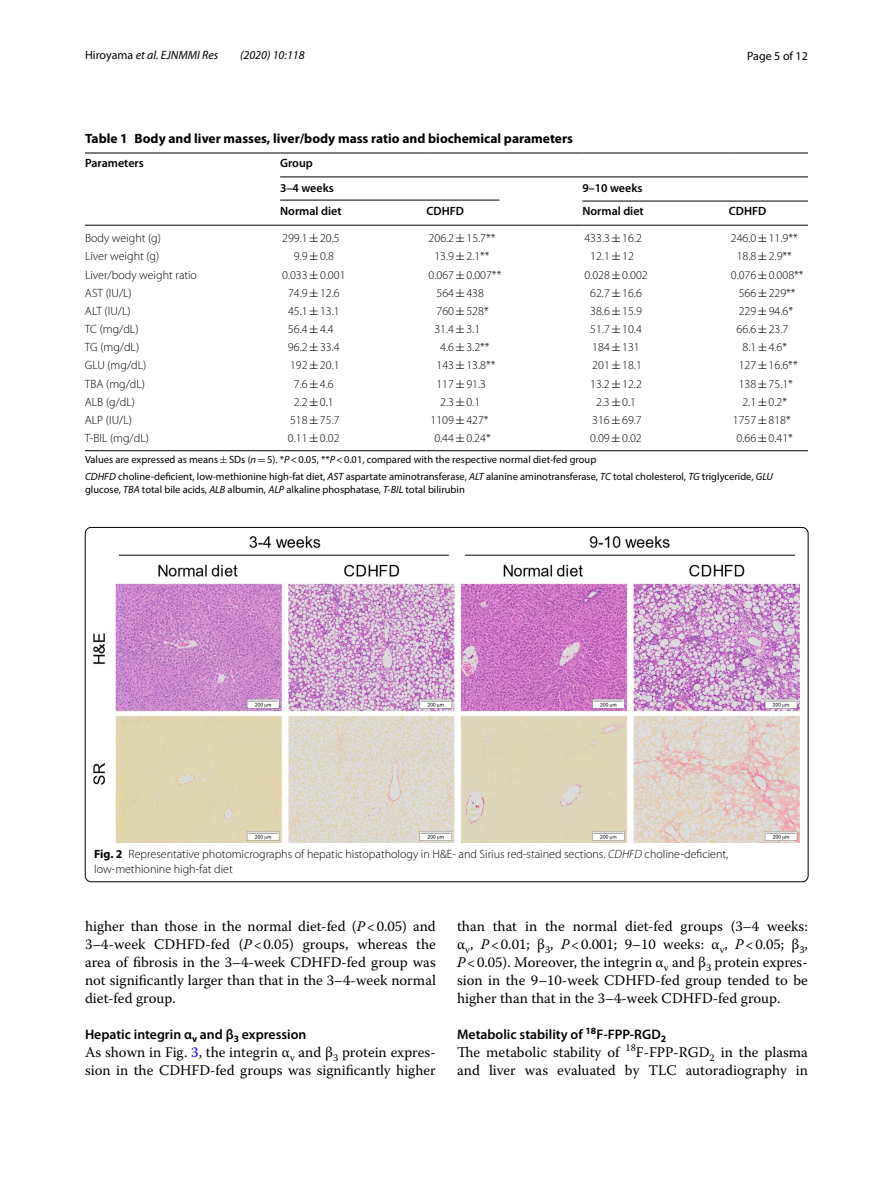
<style>
.page{position:relative;width:893px;height:1187px;background:#fff}
.page>*{position:absolute;margin:0;border:0;box-sizing:border-box;transform-origin:0 0}
.t1{font:14.7px/18px "Warnock Pro";color:#000;text-align:justify}
.t2{font:600 13.8px "Myriad Pro";color:#000}
.t3{font:700 13.5px "Myriad Pro";color:#000}
.t4{font:300 12px/15px "Myriad Pro";color:#000}
.t5{font:600 12px/24.2px "Myriad Pro";color:#000}
.t6{font:italic 12px "Myriad Pro";color:#000}
.t7{font:12px "Myriad Pro";color:#000}
.t8{font:10.5px/17px "Myriad Pro";color:#000}
.s1{font-style:normal}
.s2{font-family:"MTSY";font-weight:400}
.s3{font-family:"MTSY"}
.s4{font-style:italic}
.s5{font-weight:700}
.s6{color:#00f}
</style>
<div class="page">
<hr style="left:85px;top:153px;width:195px;height:1px;background:#000">
<hr style="left:85px;top:225px;width:195px;height:1px;background:#000">
<hr style="left:280px;top:153px;width:147px;height:1px;background:#000">
<hr style="left:427px;top:153px;width:155px;height:1px;background:#000">
<hr style="left:582px;top:153px;width:147px;height:1px;background:#000">
<hr style="left:729px;top:153px;width:79px;height:1px;background:#000">
<hr style="left:280px;top:225px;width:147px;height:1px;background:#000">
<hr style="left:427px;top:225px;width:155px;height:1px;background:#000">
<hr style="left:582px;top:225px;width:147px;height:1px;background:#000">
<hr style="left:729px;top:225px;width:79px;height:1px;background:#000">
<hr style="left:85px;top:450px;width:195px;height:1px;background:#000">
<hr style="left:280px;top:450px;width:147px;height:1px;background:#000">
<hr style="left:427px;top:450px;width:155px;height:1px;background:#000">
<hr style="left:582px;top:450px;width:147px;height:1px;background:#000">
<hr style="left:729px;top:450px;width:79px;height:1px;background:#000">
<hr style="left:280px;top:177px;width:528px;height:1px;background:#000">
<hr style="left:280px;top:200px;width:219px;height:1px;background:#000">
<hr style="left:582px;top:201px;width:226px;height:1px;background:#000">
<img style="left:94px;top:536px;width:706px;height:306px">
<p class="t6" style="left:85px;top:48px;width:135px"><span class="s1">Hiroyama</span> et al. EJNMMI Res</p>
<p class="t6" style="left:240px;top:48px;width:66px">(2020) 10:118</p>
<p class="t7" style="left:747px;top:48px;width:62px">Page 5 of 12</p>
<p class="t3" style="left:85px;top:130px;width:489px">Table 1 Body and liver masses, liver/body mass ratio and biochemical parameters</p>
<p class="t5" style="left:85px;top:151px;width:60px">Parameters</p>
<p class="t5" style="left:280px;top:151px;width:55px">Group<br>3–4 weeks</p>
<p class="t5" style="left:582px;top:175px;width:62px">9–10 weeks</p>
<p class="t5" style="left:280px;top:199px;width:63px">Normal diet</p>
<p class="t5" style="left:427px;top:199px;width:39px">CDHFD</p>
<p class="t5" style="left:582px;top:199px;width:63px">Normal diet</p>
<p class="t5" style="left:729px;top:199px;width:39px">CDHFD</p>
<p class="t4" style="left:85px;top:231px;width:77px">Body weight (g)</p>
<p class="t4" style="left:282px;top:231px;width:59px">299.1<span class="s2">±</span>20.5</p>
<p class="t4" style="left:429px;top:231px;width:68px">206.2<span class="s2">±</span>15.7**</p>
<p class="t4" style="left:584px;top:231px;width:59px">433.3<span class="s2">±</span>16.2</p>
<p class="t4" style="left:731px;top:231px;width:68px">246.0<span class="s2">±</span>11.9**</p>
<p class="t4" style="left:85px;top:249px;width:76px">Liver weight (g)</p>
<p class="t4" style="left:294px;top:249px;width:41px">9.9<span class="s2">±</span>0.8</p>
<p class="t4" style="left:434px;top:249px;width:57px">13.9<span class="s2">±</span>2.1**</p>
<p class="t4" style="left:590px;top:249px;width:45px">12.1<span class="s2">±</span>12</p>
<p class="t4" style="left:737px;top:249px;width:57px">18.8<span class="s2">±</span>2.9**</p>
<p class="t4" style="left:85px;top:267px;width:114px">Liver/body weight ratio</p>
<p class="t4" style="left:282px;top:267px;width:65px">0.033<span class="s2">±</span>0.001</p>
<p class="t4" style="left:429px;top:267px;width:74px">0.067<span class="s2">±</span>0.007**</p>
<p class="t4" style="left:584px;top:267px;width:65px">0.028<span class="s2">±</span>0.002</p>
<p class="t4" style="left:731px;top:267px;width:74px">0.076<span class="s2">±</span>0.008**</p>
<p class="t4" style="left:85px;top:285px;width:48px">AST (IU/L)</p>
<p class="t4" style="left:288px;top:285px;width:53px">74.9<span class="s2">±</span>12.6</p>
<p class="t4" style="left:436px;top:285px;width:49px">564<span class="s2">±</span>438</p>
<p class="t4" style="left:590px;top:285px;width:53px">62.7<span class="s2">±</span>16.6</p>
<p class="t4" style="left:739px;top:285px;width:58px">566<span class="s2">±</span>229**</p>
<p class="t4" style="left:85px;top:303px;width:47px">ALT (IU/L)</p>
<p class="t4" style="left:288px;top:303px;width:53px">45.1<span class="s2">±</span>13.1</p>
<p class="t4" style="left:436px;top:303px;width:54px">760<span class="s2">±</span>528*</p>
<p class="t4" style="left:590px;top:303px;width:53px">38.6<span class="s2">±</span>15.9</p>
<p class="t4" style="left:739px;top:303px;width:56px">229<span class="s2">±</span>94.6*</p>
<p class="t4" style="left:85px;top:322px;width:55px">TC (mg/dL)</p>
<p class="t4" style="left:288px;top:322px;width:47px">56.4<span class="s2">±</span>4.4</p>
<p class="t4" style="left:434px;top:322px;width:47px">31.4<span class="s2">±</span>3.1</p>
<p class="t4" style="left:590px;top:322px;width:53px">51.7<span class="s2">±</span>10.4</p>
<p class="t4" style="left:737px;top:322px;width:53px">66.6<span class="s2">±</span>23.7</p>
<p class="t4" style="left:85px;top:340px;width:56px">TG (mg/dL)</p>
<p class="t4" style="left:288px;top:340px;width:53px">96.2<span class="s2">±</span>33.4</p>
<p class="t4" style="left:440px;top:340px;width:51px">4.6<span class="s2">±</span>3.2**</p>
<p class="t4" style="left:592px;top:340px;width:49px">184<span class="s2">±</span>131</p>
<p class="t4" style="left:742px;top:340px;width:46px">8.1<span class="s2">±</span>4.6*</p>
<p class="t4" style="left:85px;top:358px;width:63px">GLU (mg/dL)</p>
<p class="t4" style="left:290px;top:358px;width:51px">192<span class="s2">±</span>20.1</p>
<p class="t4" style="left:436px;top:358px;width:60px">143<span class="s2">±</span>13.8**</p>
<p class="t4" style="left:592px;top:358px;width:51px">201<span class="s2">±</span>18.1</p>
<p class="t4" style="left:739px;top:358px;width:60px">127<span class="s2">±</span>16.6**</p>
<p class="t4" style="left:85px;top:376px;width:62px">TBA (mg/dL)</p>
<p class="t4" style="left:294px;top:376px;width:41px">7.6<span class="s2">±</span>4.6</p>
<p class="t4" style="left:436px;top:376px;width:51px">117<span class="s2">±</span>91.3</p>
<p class="t4" style="left:590px;top:376px;width:53px">13.2<span class="s2">±</span>12.2</p>
<p class="t4" style="left:739px;top:376px;width:56px">138<span class="s2">±</span>75.1*</p>
<p class="t4" style="left:85px;top:394px;width:52px">ALB (g/dL)</p>
<p class="t4" style="left:294px;top:394px;width:41px">2.2<span class="s2">±</span>0.1</p>
<p class="t4" style="left:440px;top:394px;width:41px">2.3<span class="s2">±</span>0.1</p>
<p class="t4" style="left:596px;top:394px;width:41px">2.3<span class="s2">±</span>0.1</p>
<p class="t4" style="left:742px;top:394px;width:46px">2.1<span class="s2">±</span>0.2*</p>
<p class="t4" style="left:85px;top:412px;width:49px">ALP (IU/L)</p>
<p class="t4" style="left:290px;top:412px;width:51px">518<span class="s2">±</span>75.7</p>
<p class="t4" style="left:431px;top:412px;width:60px">1109<span class="s2">±</span>427*</p>
<p class="t4" style="left:592px;top:412px;width:51px">316<span class="s2">±</span>69.7</p>
<p class="t4" style="left:733px;top:412px;width:60px">1757<span class="s2">±</span>818*</p>
<p class="t4" style="left:85px;top:431px;width:66px">T-BIL (mg/dL)</p>
<p class="t4" style="left:288px;top:431px;width:53px">0.11<span class="s2">±</span>0.02</p>
<p class="t4" style="left:434px;top:431px;width:58px">0.44<span class="s2">±</span>0.24*</p>
<p class="t4" style="left:590px;top:431px;width:53px">0.09<span class="s2">±</span>0.02</p>
<p class="t4" style="left:737px;top:431px;width:58px">0.66<span class="s2">±</span>0.41*</p>
<p class="t8" style="left:85px;top:451px;width:689px">Values are expressed as means<span class="s3">±</span>SDs (<span class="s4">n</span><span class="s3">=</span>5). *<span class="s4">P</span>&lt;0.05, **<span class="s4">P</span>&lt;0.01, compared with the respective normal diet-fed group<br><span class="s4">CDHFD</span> choline-deficient, low-methionine high-fat diet, <span class="s4">AST</span> aspartate aminotransferase, <span class="s4">ALT</span> alanine aminotransferase, <span class="s4">TC</span> total cholesterol, <span class="s4">TG</span> triglyceride, <span class="s4">GLU</span></p>
<p class="t8" style="left:85px;top:481px;width:381px">glucose, <span class="s4">TBA</span> total bile acids, <span class="s4">ALB</span> albumin, <span class="s4">ALP</span> alkaline phosphatase, <span class="s4">T-BIL</span> total bilirubin</p>
<p class="t4" style="left:94px;top:846px;width:636px"><span class="s5">Fig. 2</span> Representative photomicrographs of hepatic histopathology in H&amp;E- and Sirius red-stained sections. <span class="s4">CDHFD</span> choline-deficient, low-methionine high-fat diet</p>
<p class="t1" style="left:85px;top:916px;width:352px">higher than those in the normal diet-fed (<span class="s4">P</span>&lt;0.05) and 3–4-week CDHFD-fed (<span class="s4">P</span>&lt;0.05) groups, whereas the area of fibrosis in the 3–4-week CDHFD-fed group was not significantly larger than that in the 3–4-week normal diet-fed group.</p>
<p class="t2" style="left:85px;top:1025px;width:223px">Hepatic integrin α<sub>v</sub> and β<sub>3</sub> expression</p>
<p class="t1" style="left:85px;top:1042px;width:352px">As shown in Fig. <span class="s6">3</span>, the integrin α<sub>v</sub> and β<sub>3</sub> protein expres&shy;sion in the CDHFD-fed groups was significantly higher</p>
<p class="t1" style="left:457px;top:916px;width:352px">than that in the normal diet-fed groups (3–4 weeks: α<sub>v</sub>, <span class="s4">P</span>&lt;0.01; β<sub>3</sub>, <span class="s4">P</span>&lt;0.001; 9–10 weeks: α<sub>v</sub>, <span class="s4">P</span>&lt;0.05; β<sub>3</sub>, <span class="s4">P</span>&lt;0.05). Moreover, the integrin α<sub>v</sub> and β<sub>3</sub> protein expres&shy;sion in the 9–10-week CDHFD-fed group tended to be higher than that in the 3–4-week CDHFD-fed group.</p>
<p class="t2" style="left:457px;top:1025px;width:210px">Metabolic stability of <sup>18</sup>F‑FPP‑RGD<sub>2</sub></p>
<p class="t1" style="left:457px;top:1042px;width:352px">The metabolic stability of <sup>18</sup>F-FPP-RGD<sub>2</sub> in the plasma and liver was evaluated by TLC autoradiography in</p>
</div>
